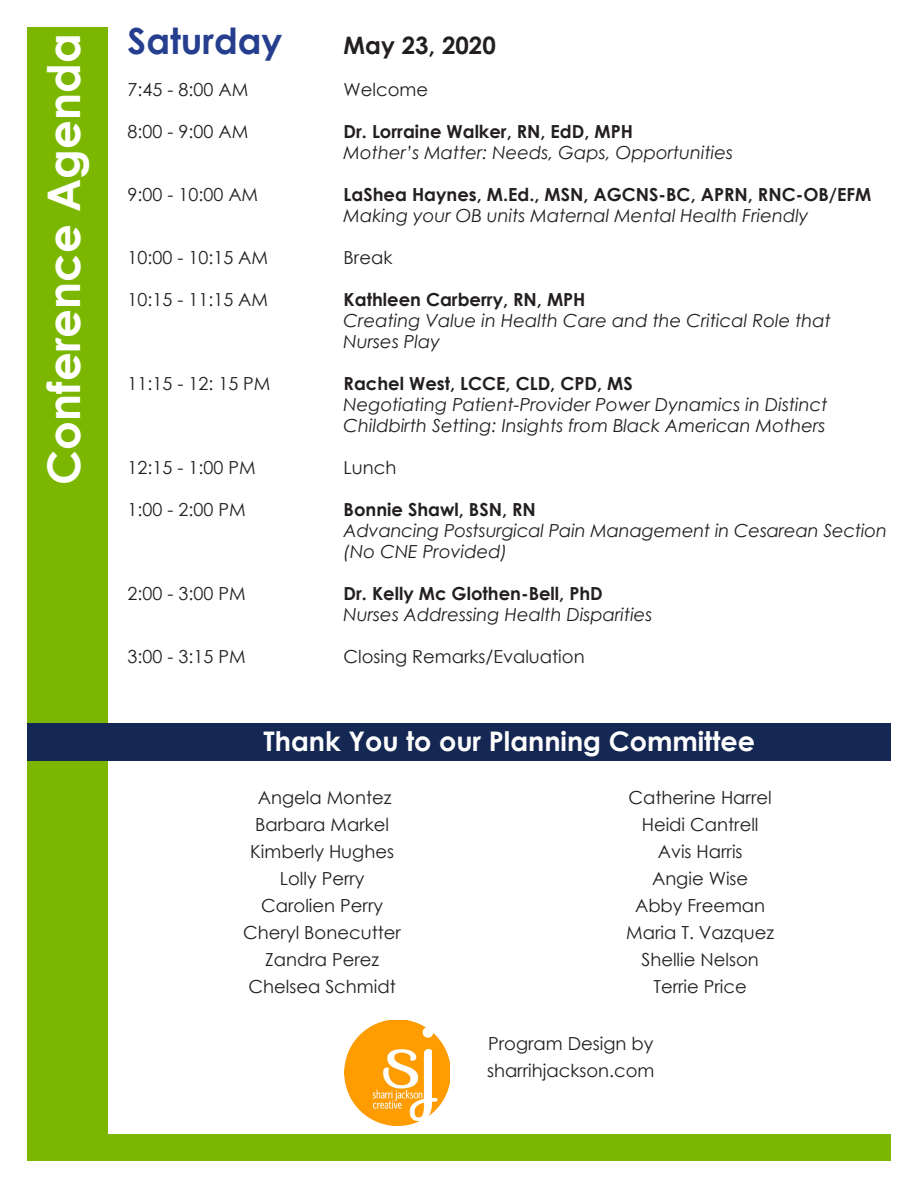
<style>
.page{position:relative;width:918px;height:1188px;background:#fff}
.page>*{position:absolute;margin:0;border:0;box-sizing:border-box;transform-origin:0 0}
.x_msonormal{font:700 45px "Century Gothic";color:#fff}
.t1{font:700 36px "Century Gothic";color:#253f8e}
.x_msonormal-2{font:700 27px "Century Gothic";color:#fff}
.t2{font:700 24px "Century Gothic";color:#231f20}
.t3{font:18px/27px "Century Gothic";color:#231f20;text-align:center}
.t4{font:italic 18px/21px "Century Gothic";color:#231f20}
.t5{font:700 18px "Century Gothic";color:#231f20}
</style>
<div class="page">
<div style="left:27px;top:1134px;width:864px;height:27px;background:#7bb700"></div>
<div style="left:27px;top:27px;width:81px;height:1134px;background:#7bb700"></div>
<div style="left:27px;top:723px;width:864px;height:38px;background:#152853"></div>
<img style="left:345px;top:1020px;width:105px;height:105px">
<p class="x_msonormal" style="left:30px;top:485px;width:452px;rotate:-90deg">Conference Agenda</p>
<p class="t1" style="left:128px;top:14px;width:156px">Saturday</p>
<p class="t2" style="left:344px;top:27px;width:154px">May 23, 2020</p>
<p class="t3" style="left:128px;top:76px;width:122px">7:45 - 8:00 AM</p>
<p class="t3" style="left:344px;top:76px;width:86px">Welcome</p>
<p class="t3" style="left:128px;top:118px;width:122px">8:00 - 9:00 AM</p>
<p class="t5" style="left:344px;top:118px;width:291px">Dr. Lorraine Walker, RN, EdD, MPH</p>
<p class="t4" style="left:344px;top:142px;width:391px">Mother’s Matter: Needs, Gaps, Opportunities</p>
<p class="t3" style="left:128px;top:181px;width:132px">9:00 - 10:00 AM</p>
<p class="t5" style="left:344px;top:181px;width:529px">LaShea Haynes, M.Ed., MSN, AGCNS-BC, APRN, RNC-OB/EFM</p>
<p class="t4" style="left:344px;top:205px;width:466px">Making your OB units Maternal Mental Health Friendly</p>
<p class="t3" style="left:128px;top:244px;width:142px">10:00 - 10:15 AM</p>
<p class="t3" style="left:344px;top:244px;width:50px">Break</p>
<p class="t3" style="left:128px;top:286px;width:142px">10:15 - 11:15 AM</p>
<p class="t5" style="left:344px;top:286px;width:243px">Kathleen Carberry, RN, MPH</p>
<p class="t4" style="left:344px;top:310px;width:489px">Creating Value in Health Care and the Critical Role that</p>
<p class="t4" style="left:344px;top:331px;width:98px">Nurses Play</p>
<p class="t3" style="left:128px;top:370px;width:144px">11:15 - 12: 15 PM</p>
<p class="t5" style="left:344px;top:370px;width:291px">Rachel West, LCCE, CLD, CPD, MS</p>
<p class="t4" style="left:344px;top:394px;width:485px">Negotiating Patient-Provider Power Dynamics in Distinct<br>Childbirth Setting: Insights from Black American Mothers</p>
<p class="t3" style="left:128px;top:454px;width:129px">12:15 - 1:00 PM</p>
<p class="t3" style="left:344px;top:454px;width:54px">Lunch</p>
<p class="t3" style="left:128px;top:496px;width:119px">1:00 - 2:00 PM</p>
<p class="t5" style="left:344px;top:496px;width:194px">Bonnie Shawl, BSN, RN</p>
<p class="t4" style="left:344px;top:520px;width:545px">Advancing Postsurgical Pain Management in Cesarean Section</p>
<p class="t4" style="left:344px;top:541px;width:165px">(No CNE Provided)</p>
<p class="t3" style="left:128px;top:580px;width:119px">2:00 - 3:00 PM</p>
<p class="t5" style="left:344px;top:580px;width:261px">Dr. Kelly Mc Glothen-Bell, PhD</p>
<p class="t4" style="left:344px;top:604px;width:310px">Nurses Addressing Health Disparities</p>
<p class="t3" style="left:128px;top:643px;width:119px">3:00 - 3:15 PM</p>
<p class="t3" style="left:344px;top:643px;width:243px">Closing Remarks/Evaluation</p>
<p class="x_msonormal-2" style="left:264px;top:721px;width:493px">Thank You to our Planning Committee</p>
<p class="t3" style="left:626px;top:784px;width:149px">Catherine Harrel<br>Heidi Cantrell<br>Avis Harris<br>Angie Wise<br>Abby Freeman<br>Maria T. Vazquez<br>Shellie Nelson<br>Terrie Price</p>
<p class="t3" style="left:243px;top:784px;width:159px">Angela Montez<br>Barbara Markel<br>Kimberly Hughes<br>Lolly Perry<br>Carolien Perry<br>Cheryl Bonecutter<br>Zandra Perez<br>Chelsea Schmidt</p>
<p class="t3" style="left:488px;top:1030px;width:167px">Program Design by</p>
<p class="t3" style="left:487px;top:1057px;width:169px">sharrihjackson.com</p>
</div>
